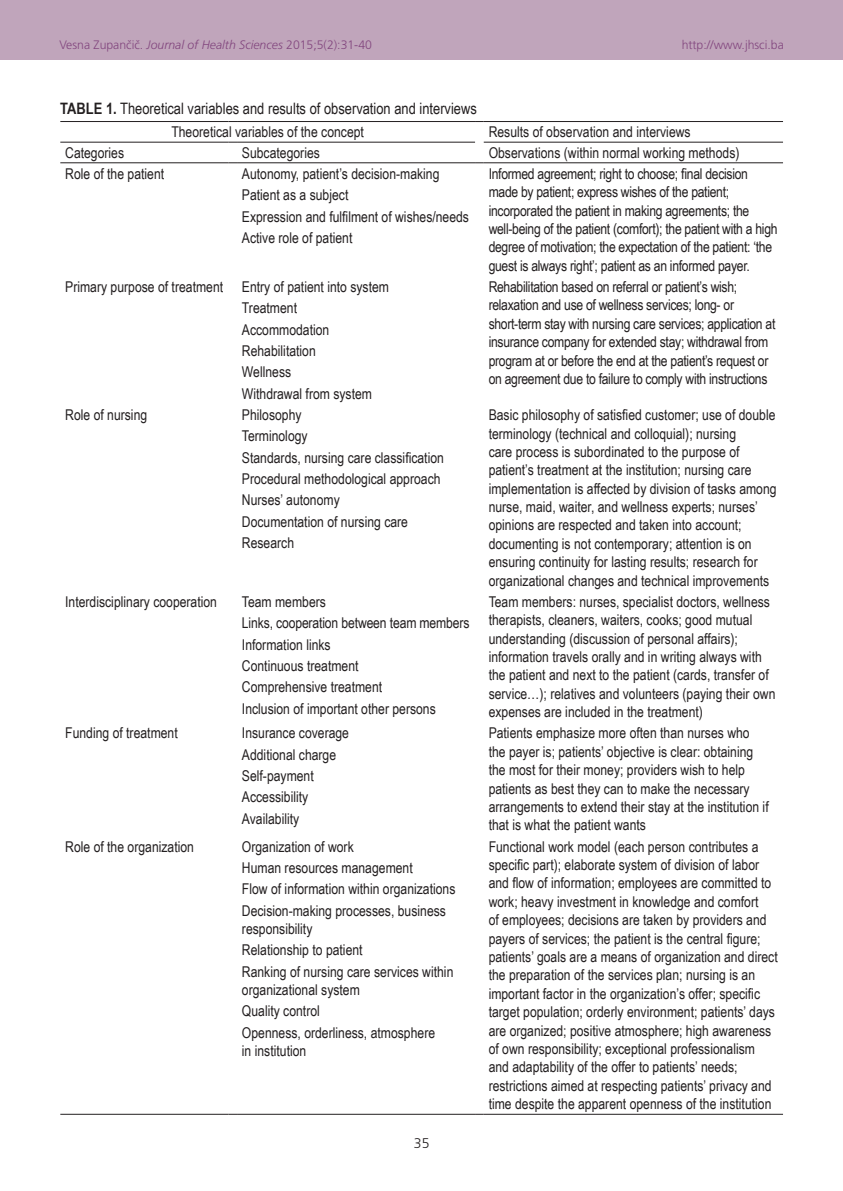
<style>
.page{position:relative;width:843px;height:1191px;background:#fff}
.page>*{position:absolute;margin:0;border:0;box-sizing:border-box;transform-origin:0 0}
.TT{font:15.75px "Arial Narrow";color:#231f20}
.TB{font:14.88px/18.4px "Arial Narrow";color:#231f20}
.TBL{font:14.88px/18.4px "Arial Narrow";color:#231f20}
.TB-2{font:14.88px/18.4px "Arial Narrow";letter-spacing:-.02em;color:#231f20}
.TCH{font:14.88px "Arial Narrow";color:#231f20}
.t1{font:300 14px "Frutiger CE";color:#231f20}
.t2{font:300 12.25px "Frutiger CE";color:#82467e}
.s1{font-style:italic}
.s2{font-weight:700}
</style>
<div class="page">
<div style="left:0;top:0;width:843px;height:60px;background:#c0a5bb"></div>
<hr style="left:60px;top:1114px;width:168px;height:1px;background:#231f20">
<hr style="left:237px;top:1114px;width:238px;height:1px;background:#231f20">
<hr style="left:60px;top:162px;width:168px;height:1px;background:#231f20">
<hr style="left:237px;top:162px;width:238px;height:1px;background:#231f20">
<hr style="left:484px;top:162px;width:299px;height:1px;background:#231f20">
<hr style="left:60px;top:121px;width:168px;height:1px;background:#231f20">
<hr style="left:237px;top:121px;width:238px;height:1px;background:#231f20">
<hr style="left:484px;top:121px;width:299px;height:1px;background:#231f20">
<hr style="left:484px;top:1114px;width:299px;height:1px;background:#231f20">
<hr style="left:60px;top:142px;width:168px;height:1px;background:#231f20">
<hr style="left:237px;top:142px;width:238px;height:1px;background:#231f20">
<hr style="left:484px;top:142px;width:299px;height:1px;background:#231f20">
<p class="t2" style="left:60px;top:37px;width:314px">Vesna Zupančič. <span class="s1">Journal of Health Sciences</span> 2015;5(2):31-40</p>
<p class="t2" style="left:682px;top:37px;width:104px">http://www.jhsci.ba</p>
<p class="TT" style="left:60px;top:97px;width:418px"><span class="s2">TABLE 1.</span> Theoretical variables and results of observation and interviews</p>
<p class="TCH" style="left:171px;top:121px;width:194px">Theoretical variables of the concept</p>
<p class="TCH" style="left:489px;top:121px;width:204px">Results of observation and interviews</p>
<p class="TCH" style="left:65px;top:142px;width:60px">Categories</p>
<p class="TCH" style="left:242px;top:142px;width:79px">Subcategories</p>
<p class="TCH" style="left:489px;top:142px;width:252px">Observations (within normal working methods)</p>
<p class="TB" style="left:65px;top:164px;width:101px">Role of the patient</p>
<p class="TB" style="left:242px;top:164px;width:199px">Autonomy, patient’s decision‑making</p>
<p class="TB-2" style="left:489px;top:164px;width:290px">Informed agreement; right to choose; final decision made by patient; express wishes of the patient; incorporated the patient in making agreements; the well‑being of the patient (comfort); the patient with a high degree of motivation; the expectation of the patient: ‘the guest is always right’; patient as an informed payer.</p>
<p class="TB" style="left:242px;top:185px;width:108px">Patient as a subject</p>
<p class="TB" style="left:242px;top:207px;width:229px">Expression and fulfilment of wishes/needs</p>
<p class="TB" style="left:242px;top:228px;width:112px">Active role of patient</p>
<p class="TB" style="left:65px;top:277px;width:159px">Primary purpose of treatment</p>
<p class="TB" style="left:242px;top:277px;width:149px">Entry of patient into system</p>
<p class="TB-2" style="left:489px;top:277px;width:288px">Rehabilitation based on referral or patient’s wish; relaxation and use of wellness services; long‑ or short‑term stay with nursing care services; application at insurance company for extended stay; withdrawal from program at or before the end at the patient’s request or on agreement due to failure to comply with instructions</p>
<p class="TB" style="left:242px;top:298px;width:57px">Treatment</p>
<p class="TB" style="left:242px;top:320px;width:89px">Accommodation</p>
<p class="TB" style="left:242px;top:341px;width:75px">Rehabilitation</p>
<p class="TB" style="left:242px;top:362px;width:51px">Wellness</p>
<p class="TB" style="left:242px;top:384px;width:132px">Withdrawal from system</p>
<p class="TB" style="left:65px;top:405px;width:84px">Role of nursing</p>
<p class="TB" style="left:242px;top:405px;width:61px">Philosophy</p>
<p class="TB" style="left:489px;top:405px;width:289px">Basic philosophy of satisfied customer; use of double terminology (technical and colloquial); nursing<br>care process is subordinated to the purpose of patient’s treatment at the institution; nursing care implementation is affected by division of tasks among nurse, maid, waiter, and wellness experts; nurses’ opinions are respected and taken into account; documenting is not contemporary; attention is on ensuring continuity for lasting results; research for organizational changes and technical improvements</p>
<p class="TB" style="left:242px;top:426px;width:67px">Terminology</p>
<p class="TB" style="left:242px;top:448px;width:204px">Standards, nursing care classification</p>
<p class="TB" style="left:242px;top:469px;width:200px">Procedural methodological approach</p>
<p class="TB" style="left:242px;top:490px;width:99px">Nurses’ autonomy</p>
<p class="TB" style="left:242px;top:512px;width:168px">Documentation of nursing care</p>
<p class="TB" style="left:242px;top:533px;width:54px">Research</p>
<p class="TB" style="left:65px;top:592px;width:153px">Interdisciplinary cooperation</p>
<p class="TB" style="left:242px;top:592px;width:86px">Team members</p>
<p class="TB" style="left:489px;top:592px;width:288px">Team members: nurses, specialist doctors, wellness therapists, cleaners, waiters, cooks; good mutual understanding (discussion of personal affairs); information travels orally and in writing always with the patient and next to the patient (cards, transfer of service…); relatives and volunteers (paying their own expenses are included in the treatment)</p>
<p class="TB" style="left:242px;top:613px;width:229px">Links, cooperation between team members</p>
<p class="TB" style="left:242px;top:634px;width:90px">Information links</p>
<p class="TB" style="left:242px;top:656px;width:118px">Continuous treatment</p>
<p class="TB" style="left:242px;top:677px;width:142px">Comprehensive treatment</p>
<p class="TB" style="left:242px;top:698px;width:195px">Inclusion of important other persons</p>
<p class="TB" style="left:65px;top:723px;width:114px">Funding of treatment</p>
<p class="TB" style="left:242px;top:723px;width:109px">Insurance coverage</p>
<p class="TB" style="left:489px;top:723px;width:282px">Patients emphasize more often than nurses who the payer is; patients’ objective is clear: obtaining the most for their money; providers wish to help patients as best they can to make the necessary arrangements to extend their stay at the institution if that is what the patient wants</p>
<p class="TB" style="left:242px;top:745px;width:96px">Additional charge</p>
<p class="TB" style="left:242px;top:766px;width:73px">Self‑payment</p>
<p class="TB" style="left:242px;top:787px;width:68px">Accessibility</p>
<p class="TB" style="left:242px;top:809px;width:59px">Availability</p>
<p class="TB" style="left:65px;top:837px;width:130px">Role of the organization</p>
<p class="TB" style="left:242px;top:837px;width:113px">Organization of work</p>
<p class="TBL" style="left:489px;top:837px;width:291px">Functional work model (each person contributes a specific part); elaborate system of division of labor and flow of information; employees are committed to work; heavy investment in knowledge and comfort<br>of employees; decisions are taken by providers and payers of services; the patient is the central figure; patients’ goals are a means of organization and direct the preparation of the services plan; nursing is an important factor in the organization’s offer; specific target population; orderly environment; patients’ days are organized; positive atmosphere; high awareness of own responsibility; exceptional professionalism and adaptability of the offer to patients’ needs; restrictions aimed at respecting patients’ privacy and time despite the apparent openness of the institution</p>
<p class="TB" style="left:242px;top:858px;width:172px">Human resources management</p>
<p class="TB" style="left:242px;top:879px;width:215px">Flow of information within organizations</p>
<p class="TB" style="left:242px;top:901px;width:206px">Decision‑making processes, business responsibility</p>
<p class="TB" style="left:242px;top:940px;width:122px">Relationship to patient</p>
<p class="TB" style="left:242px;top:962px;width:213px">Ranking of nursing care services within organizational system</p>
<p class="TB" style="left:242px;top:1001px;width:79px">Quality control</p>
<p class="TBL" style="left:242px;top:1023px;width:195px">Openness, orderliness, atmosphere in institution</p>
<p class="t1" style="left:414px;top:1134px;width:17px">35</p>
</div>
